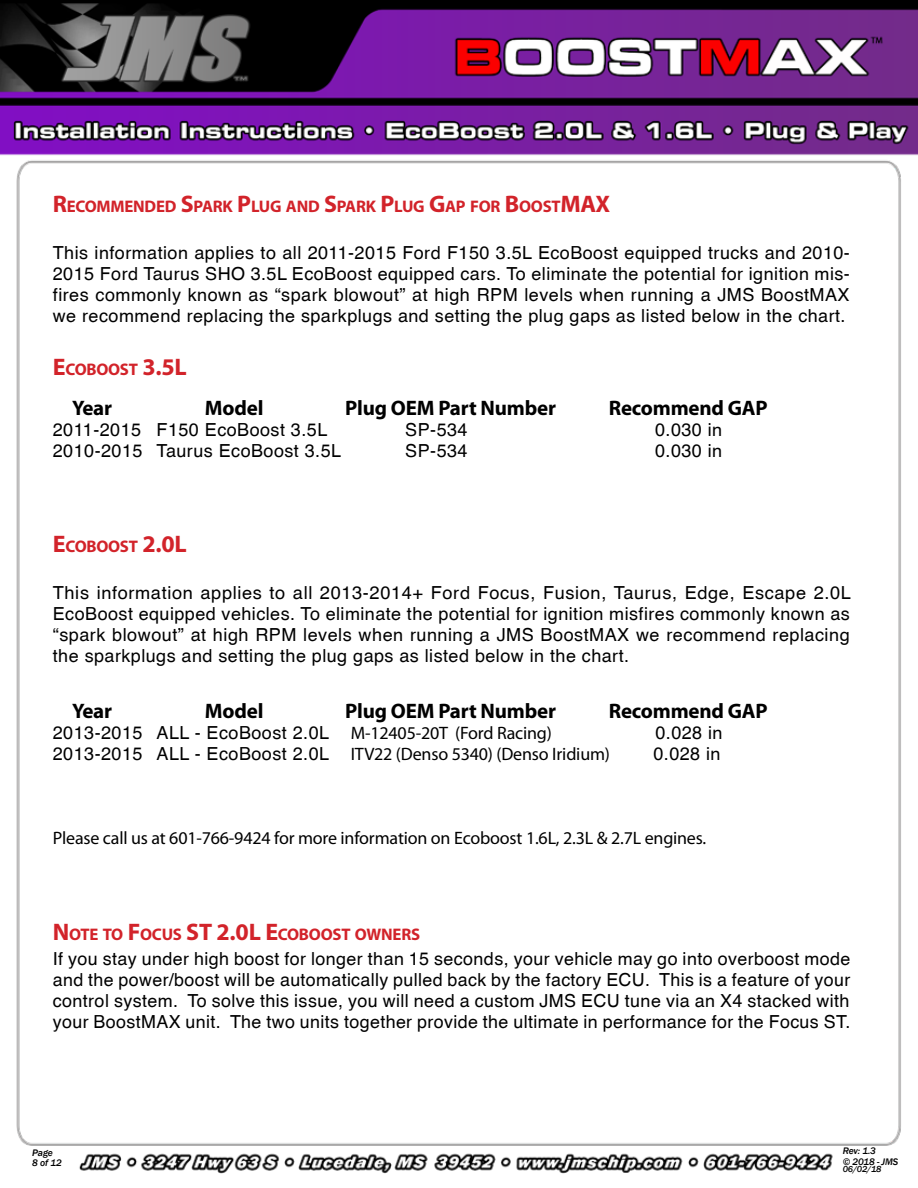
<style>
.page{position:relative;width:918px;height:1188px;background:#fff}
.page>*{position:absolute;margin:0;border:0;box-sizing:border-box;transform-origin:0 0}
.t1{font:700 21px "Myriad Pro";letter-spacing:-.01em;color:#000}
.t2{font:18px/21px "Helvetica";letter-spacing:.025em;color:#000;text-align:justify}
.t3{font:18px "Myriad Pro";letter-spacing:-.01em;color:#000}
.t4{font:700 16.8px "Myriad Pro";letter-spacing:-.015em;color:#d2232a}
.t5{font:italic 500 9.75px/10.5px "Franklin Gothic";letter-spacing:-.01em;color:#000}
.t6{font:italic 500 9px "Franklin Gothic";color:#000}
.s1{font-size:24px}
.s2{font-family:"Myriad Pro"}
.s3{font-family:"Helvetica"}
</style>
<div class="page">
<img style="left:0;top:0;width:918px;height:1174px">
<p class="t4" style="left:53px;top:196px;width:559px"><span class="s1">R</span>ECOMMENDED <span class="s1">S</span>PARK <span class="s1">P</span>LUG AND <span class="s1">S</span>PARK <span class="s1">P</span>LUG <span class="s1">G</span>AP FOR <span class="s1">B</span>OOST<span class="s1">MAX</span></p>
<p class="t2" style="left:53px;top:241px;width:799px">This information applies to all 2011-2015 Ford F150 3.5L EcoBoost equipped trucks and 2010- 2015 Ford Taurus SHO 3.5L EcoBoost equipped cars. To eliminate the potential for ignition mis&shy;fires commonly known as “spark blowout” at high RPM levels when running a JMS BoostMAX we recommend replacing the sparkplugs and setting the plug gaps as listed below in the chart.</p>
<p class="t4" style="left:53px;top:359px;width:133px"><span class="s1">E</span>COBOOST <span class="s1">3.5L</span></p>
<p class="t1" style="left:72px;top:394px;width:41px">Year</p>
<p class="t1" style="left:205px;top:394px;width:60px">Model</p>
<p class="t1" style="left:345px;top:394px;width:212px">Plug OEM Part Number</p>
<p class="t1" style="left:609px;top:394px;width:160px">Recommend GAP</p>
<p class="t2" style="left:53px;top:419px;width:276px">2011-2015 F150 EcoBoost 3.5L</p>
<p class="t2" style="left:405px;top:419px;width:64px">SP-534</p>
<p class="t2" style="left:655px;top:419px;width:69px">0.030 in</p>
<p class="t2" style="left:53px;top:440px;width:290px">2010-2015 Taurus EcoBoost 3.5L</p>
<p class="t2" style="left:405px;top:440px;width:64px">SP-534</p>
<p class="t2" style="left:655px;top:440px;width:69px">0.030 in</p>
<p class="t4" style="left:53px;top:536px;width:133px"><span class="s1">E</span>COBOOST <span class="s1">2.0L</span></p>
<p class="t2" style="left:53px;top:581px;width:800px">This information applies to all 2013-2014+ Ford Focus, Fusion, Taurus, Edge, Escape 2.0L EcoBoost equipped vehicles. To eliminate the potential for ignition misfires commonly known as “spark blowout” at high RPM levels when running a JMS BoostMAX we recommend replacing the sparkplugs and setting the plug gaps as listed below in the chart.</p>
<p class="t1" style="left:72px;top:697px;width:41px">Year</p>
<p class="t1" style="left:205px;top:697px;width:60px">Model</p>
<p class="t1" style="left:345px;top:697px;width:212px">Plug OEM Part Number</p>
<p class="t1" style="left:609px;top:697px;width:160px">Recommend GAP</p>
<p class="t2" style="left:53px;top:722px;width:501px">2013-2015 ALL - EcoBoost 2.0L <span class="s2">M-12405-20T (Ford Racing)</span></p>
<p class="t2" style="left:655px;top:722px;width:69px">0.028 in</p>
<p class="t3" style="left:53px;top:743px;width:559px"><span class="s3">2013-2015 ALL - EcoBoost 2.0L</span> ITV22 (Denso 5340) (Denso Iridium)</p>
<p class="t2" style="left:653px;top:743px;width:69px">0.028 in</p>
<p class="t3" style="left:53px;top:827px;width:655px">Please call us at 601-766-9424 for more information on Ecoboost 1.6L, 2.3L &amp; 2.7L engines.</p>
<p class="t4" style="left:53px;top:923px;width:359px"><span class="s1">N</span> OTE TO <span class="s1">F</span>OCUS <span class="s1">ST 2.0L E</span>COBOOST OWNERS</p>
<p class="t2" style="left:53px;top:948px;width:799px">If you stay under high boost for longer than 15 seconds, your vehicle may go into overboost mode and the power/boost will be automatically pulled back by the factory ECU. This is a feature of your control system. To solve this issue, you will need a custom JMS ECU tune via an X4 stacked with your BoostMAX unit. The two units together provide the ultimate in performance for the Focus ST.</p>
<p class="t5" style="left:32px;top:1147px;width:31px">Page<br>8 of 12</p>
<p class="t5" style="left:843px;top:1146px;width:57px">Rev: 1.3<br>© 2018 - JMS</p>
<p class="t6" style="left:843px;top:1163px;width:40px">06/02/18</p>
</div>
